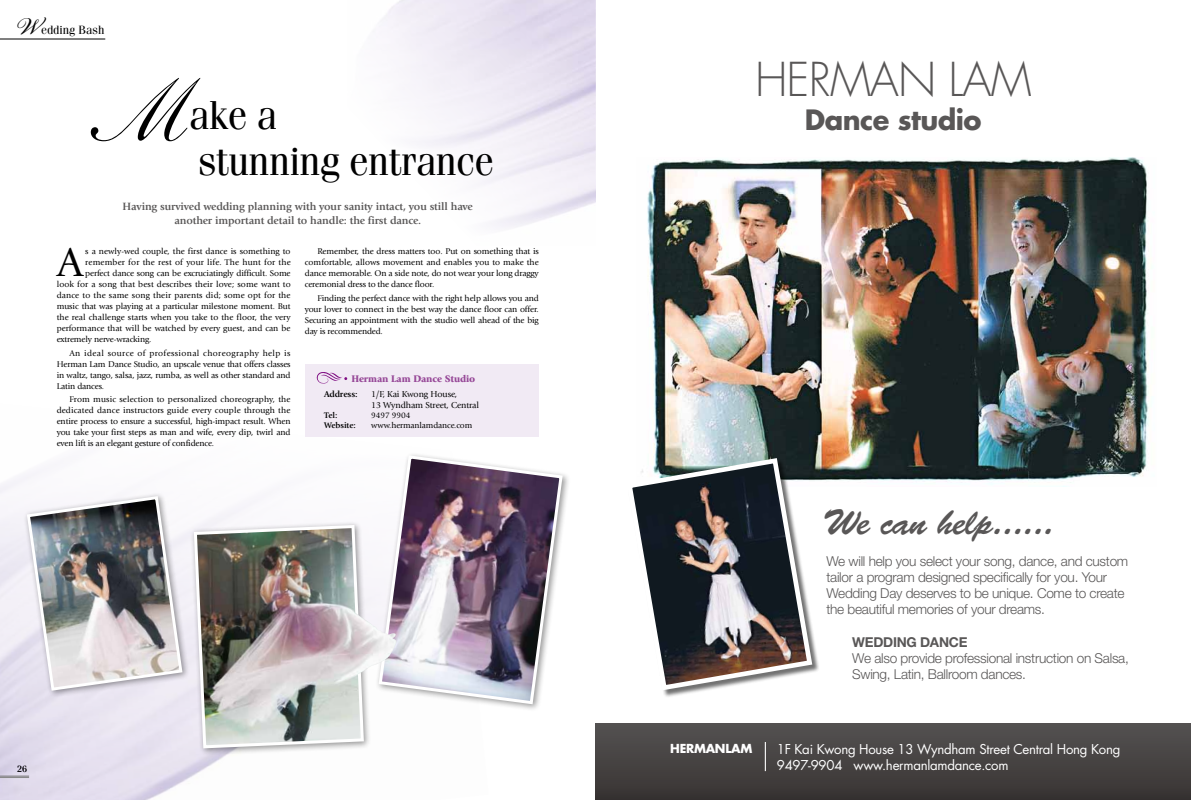
<style>
.page{position:relative;width:1191px;height:800px;background:#fff}
.page>*{position:absolute;margin:0;border:0;box-sizing:border-box;transform-origin:0 0}
.t1{font:90px "Shelley LT Std Script";color:#000}
.t2{font:300 45.4px "Futura Std";letter-spacing:-.02em;color:#595757}
.t3{font:42px "Giovanni Std";color:#000}
.t4{font:40.3px "Fenice Std";letter-spacing:-.02em;color:#000}
.t5{font:38px "Bickham Script Pro";color:#000}
.t6{font:36.3px "Brush Script Std";letter-spacing:-.02em;color:#595757}
.t7{font:700 27.2px "Futura Std";letter-spacing:-.02em;color:#595757}
.t8{font:300 13.6px/15.9px "Helvetica Neue LT Std";letter-spacing:-.02em;color:#595757}
.t9{font:700 13.6px "Helvetica Neue LT Std";letter-spacing:-.02em;color:#595757}
.t10{font:13.2px/16.5px "Futura Std";letter-spacing:-.02em;color:#fff}
.t11{font:700 12.1px "Futura Std";letter-spacing:-.02em;color:#fff}
.t12{font:12px "Fenice Std";color:#000}
.t13{font:700 11px/13.2px "Giovanni Std";letter-spacing:-.01em;color:#595757;text-align:center}
.t14{font:900 10px "Giovanni Std";letter-spacing:-.01em;color:#974998}
.t15{font:9px/10.8px "Giovanni Std";letter-spacing:-.01em;color:#000}
.t16{font:700 9px "Giovanni Std";letter-spacing:-.01em;color:#000}
.t17{font:9px "Fenice Std";color:#000}
.t18{font:8.7px/11px "Giovanni Std";letter-spacing:-.01em;color:#000;text-align:justify}
.t19{font:8.7px "Giovanni Std";letter-spacing:.015em;color:#000}
.t20{font:8.7px "Giovanni Std";letter-spacing:.01em;color:#000}
.t21{font:8.5px "Giovanni Std";letter-spacing:-.01em;color:#000}
.t22{font:700 8.5px "Giovanni Std";letter-spacing:-.01em;color:#000}
</style>
<div class="page">
<hr style="left:0;top:39px;width:105px;height:1px;background:#000">
<div style="left:305px;top:364px;width:234px;height:73px;background:#f1eaf4"></div>
<svg style="left:316px;top:372px;width:31px;height:11px"></svg>
<div style="left:23px;top:492px;width:167px;height:206px;background:#000;opacity:.4"></div>
<img style="left:25px;top:494px;width:159px;height:198px">
<div style="left:375px;top:451px;width:195px;height:260px;background:#000;opacity:.4"></div>
<img style="left:377px;top:453px;width:187px;height:252px">
<div style="left:190px;top:521px;width:182px;height:235px;background:#000;opacity:.4"></div>
<img style="left:192px;top:523px;width:173px;height:226px">
<img style="left:316px;top:603px;width:81px;height:82px">
<div style="left:595px;top:723px;width:596px;height:76px;background:linear-gradient(to bottom,#555252,#383433)"></div>
<hr style="left:765px;top:741px;width:1px;height:30px;background:#fff">
<img style="left:647px;top:158px;width:502px;height:327px">
<div style="left:627px;top:458px;width:192px;height:239px;background:#000;opacity:.56"></div>
<svg style="left:627px;top:455px;width:188px;height:237px"></svg>
<svg style="left:0;top:775px;width:29px;height:2px"></svg>
<h3 class="t5" style="left:15px;top:-1px;width:24px">W</h3>
<h3 class="t12" style="left:41px;top:23px;width:65px">edding Bash</h3>
<h1 class="t1" style="left:95px;top:58px;width:91px">M</h1>
<h3 class="t4" style="left:198px;top:137px;width:297px">stunning entrance</h3>
<h3 class="t4" style="left:189px;top:91px;width:90px">ake a</h3>
<p class="t13" style="left:123px;top:200px;width:352px">Having survived wedding planning with your sanity intact, you still have another important detail to handle: the first dance.</p>
<h3 class="t3" style="left:57px;top:239px;width:28px">A</h3>
<p class="t18" style="left:85px;top:246px;width:207px">s a newly-wed couple, the first dance is something to</p>
<p class="t19" style="left:85px;top:257px;width:207px">remember for the rest of your life. The hunt for the</p>
<p class="t18" style="left:85px;top:268px;width:207px">perfect dance song can be excruciatingly difficult. Some</p>
<p class="t20" style="left:57px;top:279px;width:236px">look for a song that best describes their love; some want to</p>
<p class="t19" style="left:57px;top:290px;width:235px">dance to the same song their parents did; some opt for the</p>
<p class="t18" style="left:57px;top:301px;width:235px">music that was playing at a particular milestone moment. But</p>
<p class="t18" style="left:57px;top:312px;width:235px">the real challenge starts when you take to the floor, the very</p>
<p class="t18" style="left:57px;top:323px;width:235px">performance that will be watched by every guest, and can be</p>
<p class="t18" style="left:57px;top:334px;width:96px">extremely nerve-wracking.</p>
<p class="t18" style="left:57px;top:347px;width:235px;text-indent:13px">An ideal source of professional choreography help is Herman Lam Dance Studio, an upscale venue that offers classes in waltz, tango, salsa, jazz, rumba, as well as other standard and Latin dances.</p>
<p class="t18" style="left:57px;top:393px;width:235px;text-indent:13px">From music selection to personalized choreography, the dedicated dance instructors guide every couple through the entire process to ensure a successful, high-impact result. When you take your first steps as man and wife, every dip, twirl and even lift is an elegant gesture of confidence.</p>
<p class="t18" style="left:305px;top:246px;width:235px;text-indent:13px">Remember, the dress matters too. Put on something that is comfortable, allows movement and enables you to make the dance memorable. On a side note, do not wear your long draggy ceremonial dress to the dance floor.</p>
<p class="t18" style="left:305px;top:292px;width:235px;text-indent:13px">Finding the perfect dance with the right help allows you and your lover to connect in the best way the dance floor can offer.<br>Securing an appointment with the studio well ahead of the big day is recommended.</p>
<p class="t14" style="left:351px;top:372px;width:125px">Herman Lam Dance Studio</p>
<p class="t16" style="left:324px;top:388px;width:35px">Address:</p>
<p class="t15" style="left:371px;top:388px;width:109px">1/F, Kai Kwong House,<br>13 Wyndham Street, Central</p>
<p class="t22" style="left:324px;top:410px;width:15px">Tel:</p>
<p class="t21" style="left:371px;top:410px;width:41px">9497 9904</p>
<p class="t22" style="left:324px;top:420px;width:33px">Website:</p>
<p class="t21" style="left:371px;top:420px;width:103px">www.hermanlamdance.com</p>
<p class="t17" style="left:17px;top:763px;width:12px">26</p>
<h2 class="t2" style="left:755px;top:52px;width:278px">HERMAN LAM</h2>
<h3 class="t7" style="left:805px;top:102px;width:178px">Dance studio</h3>
<h3 class="t6" style="left:823px;top:502px;width:233px">We can help......</h3>
<h3 class="t11" style="left:670px;top:740px;width:84px">HERMANLAM</h3>
<h3 class="t8" style="left:826px;top:553px;width:303px">We will help you select your song, dance, and custom tailor a program designed specifically for you. Your Wedding Day deserves to be unique. Come to create the beautiful memories of your dreams.</h3>
<h3 class="t9" style="left:852px;top:633px;width:117px">WEDDING DANCE</h3>
<h3 class="t8" style="left:852px;top:649px;width:278px">We also provide professional instruction on Salsa,<br>Swing, Latin, Ballroom dances.</h3>
<h3 class="t10" style="left:777px;top:740px;width:345px">1F Kai Kwong House 13 Wyndham Street Central Hong Kong<br>9497-9904 www.hermanlamdance.com</h3>
</div>
